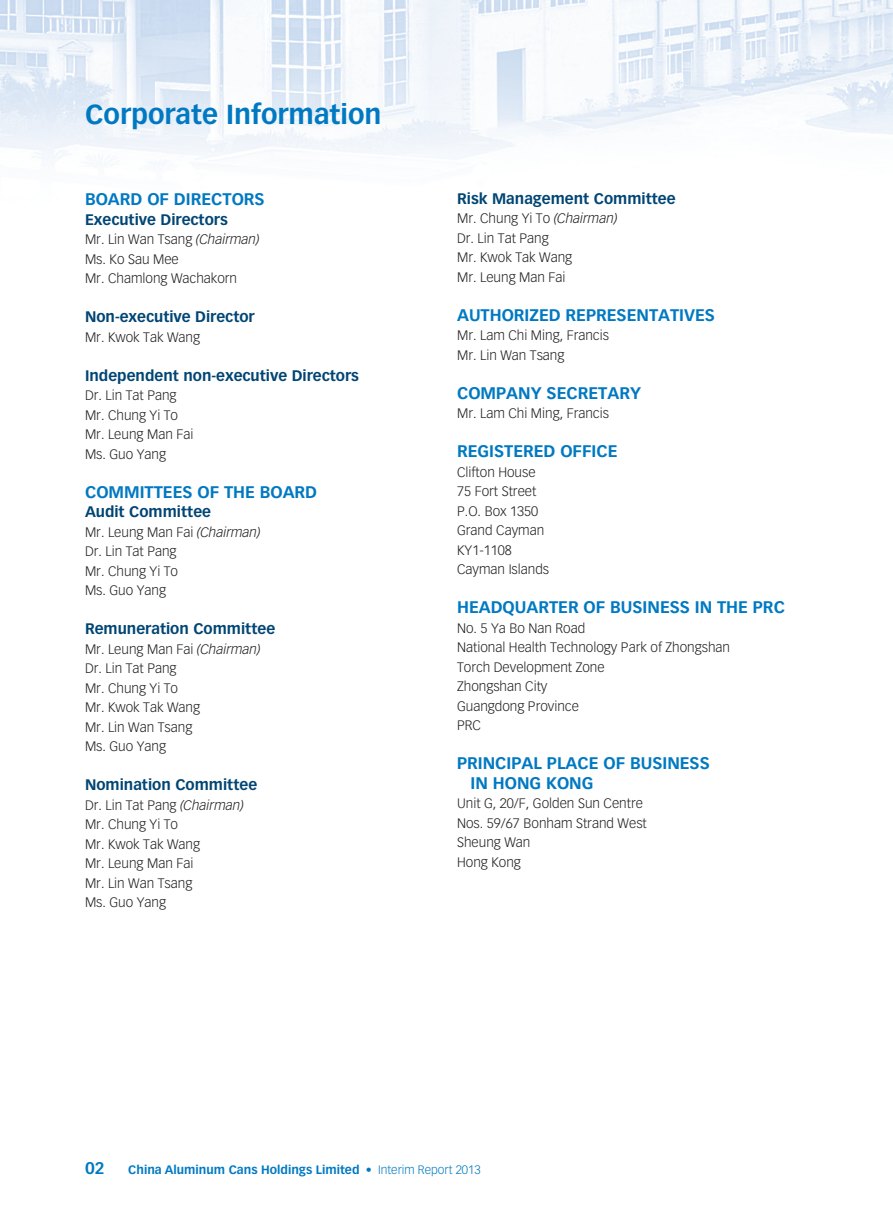
<style>
.page{position:relative;width:893px;height:1212px;background:#fff}
.page>*{position:absolute;margin:0;border:0;box-sizing:border-box;transform-origin:0 0}
.t1{font:700 27px "Vectora LT Std";color:#0079c2}
.t2{font:700 16.5px/19.5px "Vectora LT Std";color:#0079c2}
.t3{font:700 15px "Vectora LT Std";color:#004574}
.t4{font:300 13.5px/19.5px "Vectora LT Std";color:#231f20}
.t5{font:700 12px "Vectora LT Std";color:#0079c2}
.s1{font-style:italic}
.s2{font-weight:300}
</style>
<div class="page">
<img style="left:0;top:0;width:893px;height:164px">
<h1 class="t1" style="left:85px;top:98px;width:298px">Corporate Information</h1>
<p class="t2" style="left:85px;top:189px;width:181px">Board of Di rectors</p>
<p class="t3" style="left:85px;top:210px;width:144px">Executive Directors</p>
<p class="t4" style="left:85px;top:230px;width:176px">Mr. Lin Wan Tsang <span class="s1">(Chairman)<br></span>Ms. Ko Sau Mee<br>Mr. Chamlong Wachakorn</p>
<p class="t3" style="left:85px;top:308px;width:171px">Non-executive Director</p>
<p class="t4" style="left:85px;top:327px;width:117px">Mr. Kwok Tak Wang</p>
<p class="t3" style="left:85px;top:366px;width:275px">Independent non-executive Directors</p>
<p class="t4" style="left:85px;top:386px;width:110px">Dr. Lin Tat Pang<br>Mr. Chung Yi To<br>Mr. Leung Man Fai<br>Ms. Guo Yang</p>
<p class="t2" style="left:85px;top:482px;width:234px">Committees of the Board</p>
<p class="t3" style="left:85px;top:503px;width:128px">Audit Committee</p>
<p class="t4" style="left:85px;top:522px;width:177px">Mr. Leung Man Fai <span class="s1">(Chairman)<br></span>Dr. Lin Tat Pang<br>Mr. Chung Yi To<br>Ms. Guo Yang</p>
<p class="t3" style="left:85px;top:620px;width:192px">Remuneration Committee</p>
<p class="t4" style="left:85px;top:639px;width:177px">Mr. Leung Man Fai <span class="s1">(Chairman)<br></span>Dr. Lin Tat Pang<br>Mr. Chung Yi To<br>Mr. Kwok Tak Wang<br>Mr. Lin Wan Tsang<br>Ms. Guo Yang</p>
<p class="t3" style="left:85px;top:776px;width:174px">Nomination Committee</p>
<p class="t4" style="left:85px;top:795px;width:160px">Dr. Lin Tat Pang <span class="s1">(Chairman)<br></span>Mr. Chung Yi To<br>Mr. Kwok Tak Wang<br>Mr. Leung Man Fai<br>Mr. Lin Wan Tsang<br>Ms. Guo Yang</p>
<p class="t3" style="left:457px;top:189px;width:220px">Risk Management Committee</p>
<p class="t4" style="left:457px;top:209px;width:162px">Mr. Chung Yi To <span class="s1">(Chairman)<br></span>Dr. Lin Tat Pang<br>Mr. Kwok Tak Wang<br>Mr. Leung Man Fai</p>
<p class="t2" style="left:457px;top:305px;width:259px">Authorized Representatives</p>
<p class="t4" style="left:457px;top:326px;width:153px">Mr. Lam Chi Ming, Francis<br>Mr. Lin Wan Tsang</p>
<p class="t2" style="left:457px;top:383px;width:185px">Company Secretary</p>
<p class="t4" style="left:457px;top:404px;width:153px">Mr. Lam Chi Ming, Francis</p>
<p class="t2" style="left:457px;top:442px;width:162px">Registered Office</p>
<p class="t4" style="left:457px;top:462px;width:94px">Clifton House<br>75 Fort Street<br>P.O. Box 1350<br>Grand Cayman<br>KY1-1108<br>Cayman Islands</p>
<p class="t2" style="left:457px;top:598px;width:329px">Headquarter of Busin ess in the PRC</p>
<p class="t4" style="left:457px;top:618px;width:274px">No. 5 Ya Bo Nan Road<br>National Health Technology Park of Zhongshan<br>Torch Development Zone<br>Zhongshan City<br>Guangdong Province<br>PRC</p>
<p class="t2" style="left:457px;top:754px;width:30px">Princi</p>
<p class="t2" style="left:511px;top:754px;width:47px">pal Plac</p>
<p class="t2" style="left:471px;top:754px;width:241px;text-indent:118px">e of Busin ess in Hong Kong</p>
<p class="t4" style="left:457px;top:794px;width:191px">Unit G, 20/F, Golden Sun Centre<br>Nos. 59/67 Bonham Strand West<br>Sheung Wan<br>Hong Kong</p>
<p class="t2" style="left:85px;top:1158px;width:21px">02</p>
<p class="t5" style="left:128px;top:1162px;width:354px">China Aluminum Cans Holdings Limited <span class="s2">• Interim Report 2013</span></p>
</div>
